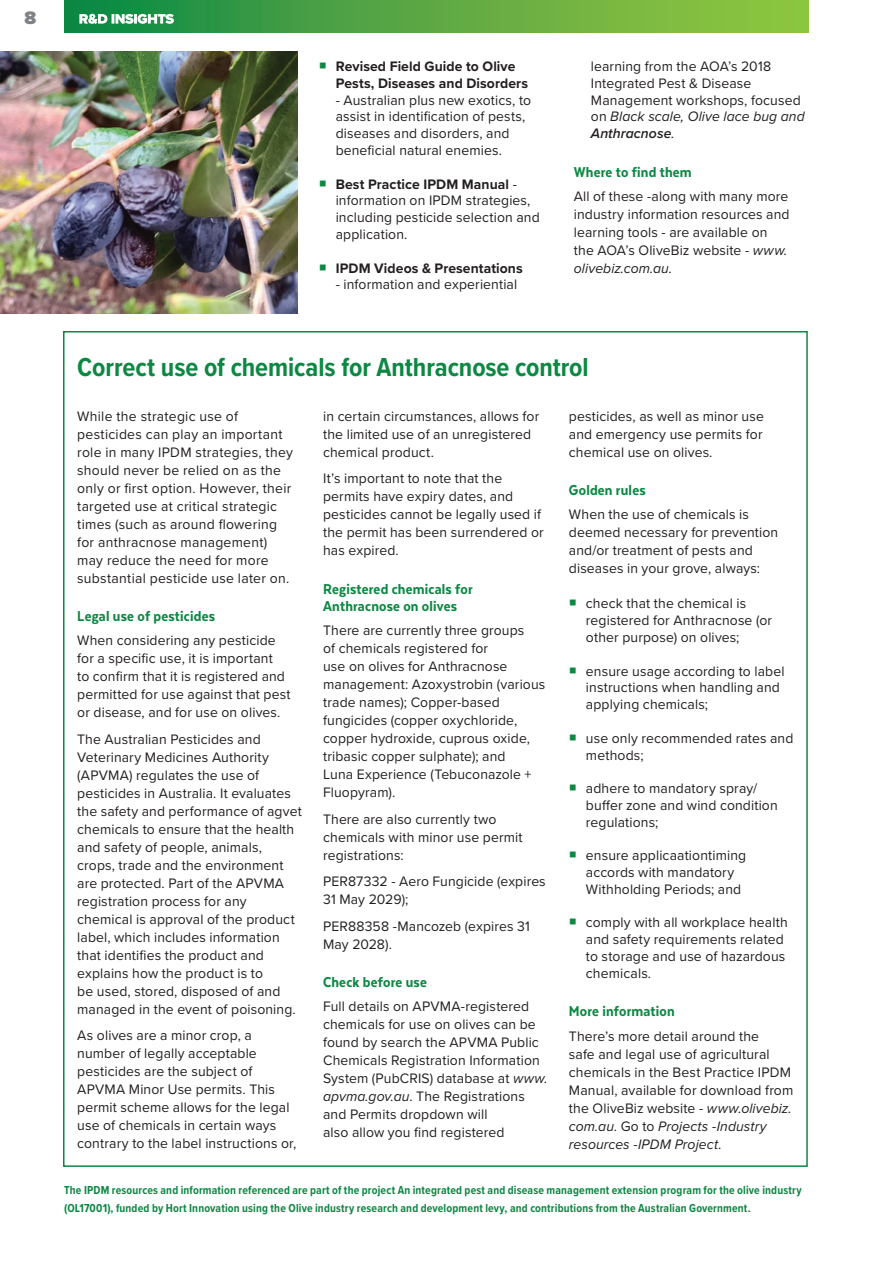
<style>
.page{position:relative;width:893px;height:1263px;background:#fff}
.page>*{position:absolute;margin:0;border:0;box-sizing:border-box;transform-origin:0 0}
.t1{font:700 27px "Proxima Nova Cond";letter-spacing:-.005em;color:#0c8843}
.t2{font:900 18.75px "Proxima Nova";color:#808385}
.t3{font:800 16.5px/17.2px "Texta Narrow";letter-spacing:.01em;color:#0c8843}
.t4{font:14.25px/18px "Proxima Nova";letter-spacing:.01em;color:#231f20}
.t5{font:700 14.25px/16.8px "Proxima Nova";letter-spacing:.005em;color:#231f20}
.t6{font:700 12px/18px "Proxima Nova Cond";letter-spacing:.015em;color:#0c8843}
.s1{font-weight:700}
.s2{font-style:italic}
.s3{font-weight:600;font-style:italic}
</style>
<div class="page">
<div style="left:64px;top:0;width:744px;height:32px;background:linear-gradient(to right,#118846,#9bc840)"></div>
<svg style="left:79px;top:14px;width:95px;height:10px"></svg>
<img style="left:0;top:51px;width:298px;height:263px">
<h2 class="t2" style="left:24px;top:9px;width:13px">8</h2>
<p class="t5" style="left:336px;top:59px;width:194px">Revised Field Guide to Olive<br>Pests, Diseases and Disorders</p>
<p class="t4" style="left:336px;top:92px;width:197px;line-height:16.8px">- Australian plus new exotics, to assist in identification of pests, diseases and disorders, and beneficial natural enemies.</p>
<p class="t4" style="left:336px;top:176px;width:206px;line-height:16.8px"><span class="s1">Best Practice IPDM Manual</span> - information on IPDM strategies, including pesticide selection and application.</p>
<p class="t5" style="left:336px;top:260px;width:189px">IPDM Videos &amp; Presentations</p>
<p class="t4" style="left:336px;top:277px;width:183px">- information and experiential</p>
<p class="t4" style="left:591px;top:59px;width:215px;line-height:16.8px">learning from the AOA’s 2018<br>Integrated Pest &amp; Disease<br>Management workshops, focused on <span class="s2">Black scale, Olive lace bug and<br></span><span class="s3">Anthracnose</span><span class="s2">.</span></p>
<p class="t3" style="left:574px;top:162px;width:119px">Where to find them</p>
<p class="t4" style="left:574px;top:188px;width:217px">All of these -along with many more industry information resources and learning tools - are available on the AOA’s OliveBiz website - <span class="s2">www. olivebiz.com.au.</span></p>
<h1 class="t1" style="left:77px;top:357px;width:513px">Correct use of chemicals for Anthracnose control</h1>
<p class="t4" style="left:77px;top:408px;width:217px">While the strategic use of pesticides can play an important role in many IPDM strategies, they should never be relied on as the only or first option. However, their targeted use at critical strategic times (such as around flowering for anthracnose management) may reduce the need for more substantial pesticide use later on.</p>
<p class="t3" style="left:77px;top:607px;width:139px">Legal use of pesticides</p>
<p class="t4" style="left:77px;top:633px;width:215px">When considering any pesticide for a specific use, it is important<br>to confirm that it is registered and permitted for use against that pest or disease, and for use on olives.</p>
<p class="t4" style="left:77px;top:731px;width:226px">The Australian Pesticides and<br>Veterinary Medicines Authority (APVMA) regulates the use of pesticides in Australia. It evaluates the safety and performance of agvet chemicals to ensure that the health and safety of people, animals, crops, trade and the environment are protected. Part of the APVMA registration process for any chemical is approval of the product label, which includes information that identifies the product and explains how the product is to<br>be used, stored, disposed of and managed in the event of poisoning.</p>
<p class="t4" style="left:77px;top:1027px;width:221px">As olives are a minor crop, a number of legally acceptable pesticides are the subject of<br>APVMA Minor Use permits. This permit scheme allows for the legal use of chemicals in certain ways contrary to the label instructions or,</p>
<p class="t4" style="left:323px;top:408px;width:218px">in certain circumstances, allows for the limited use of an unregistered chemical product.</p>
<p class="t4" style="left:323px;top:470px;width:222px">It’s important to note that the permits have expiry dates, and pesticides cannot be legally used if the permit has been surrendered or has expired.</p>
<p class="t3" style="left:323px;top:579px;width:151px">Registered chemicals for<br>Anthracnose on olives</p>
<p class="t4" style="left:323px;top:622px;width:224px">There are currently three groups<br>of chemicals registered for<br>use on olives for Anthracnose management: Azoxystrobin (various trade names); Copper-based fungicides (copper oxychloride, copper hydroxide, cuprous oxide, tribasic copper sulphate); and<br>Luna Experience (Tebuconazole +<br>Fluopyram).</p>
<p class="t4" style="left:323px;top:811px;width:201px">There are also currently two chemicals with minor use permit registrations:</p>
<p class="t4" style="left:323px;top:873px;width:224px">PER87332 - Aero Fungicide (expires<br>31 May 2029);</p>
<p class="t4" style="left:323px;top:918px;width:208px">PER88358 -Mancozeb (expires 31<br>May 2028).</p>
<p class="t3" style="left:323px;top:973px;width:105px">Check before use</p>
<p class="t4" style="left:323px;top:999px;width:226px">Full details on APVMA-registered chemicals for use on olives can be found by search the APVMA Public<br>Chemicals Registration Information<br>System (PubCRIS) database at <span class="s2">www. apvma.gov.au</span>. The Registrations and Permits dropdown will<br>also allow you find registered</p>
<p class="t4" style="left:569px;top:408px;width:196px;text-align:justify">pesticides, as well as minor use and emergency use permits for chemical use on olives.</p>
<p class="t3" style="left:569px;top:481px;width:78px">Golden rules</p>
<p class="t4" style="left:569px;top:507px;width:211px">When the use of chemicals is deemed necessary for prevention and/or treatment of pests and diseases in your grove, always:</p>
<p class="t4" style="left:586px;top:596px;width:188px;line-height:16.8px">check that the chemical is registered for Anthracnose (or other purpose) on olives;</p>
<p class="t4" style="left:586px;top:663px;width:200px;line-height:16.8px">ensure usage according to label instructions when handling and applying chemicals;</p>
<p class="t4" style="left:586px;top:731px;width:209px;line-height:16.8px">use only recommended rates and methods;</p>
<p class="t4" style="left:586px;top:781px;width:193px;line-height:16.8px">adhere to mandatory spray/ buffer zone and wind condition regulations;</p>
<p class="t4" style="left:586px;top:848px;width:162px;line-height:16.8px">ensure applicaationtiming accords with mandatory<br>Withholding Periods; and</p>
<p class="t4" style="left:586px;top:915px;width:203px;line-height:16.8px">comply with all workplace health and safety requirements related to storage and use of hazardous chemicals.</p>
<p class="t3" style="left:569px;top:1002px;width:107px">More information</p>
<p class="t4" style="left:569px;top:1028px;width:226px">There’s more detail around the<br>safe and legal use of agricultural chemicals in the Best Practice IPDM Manual, available for download from the OliveBiz website - <span class="s2">www.olivebiz. com.au</span>. Go to <span class="s2">Projects</span> -<span class="s2">Industry resources -IPDM Project</span>.</p>
<p class="t6" style="left:64px;top:1181px;width:739px">The IPDM resources and information referenced are part of the project An integrated pest and disease management extension program for the olive industry (OL17001), funded by Hort Innovation using the Olive industry research and development levy, and contributions from the Australian Government.</p>
</div>
